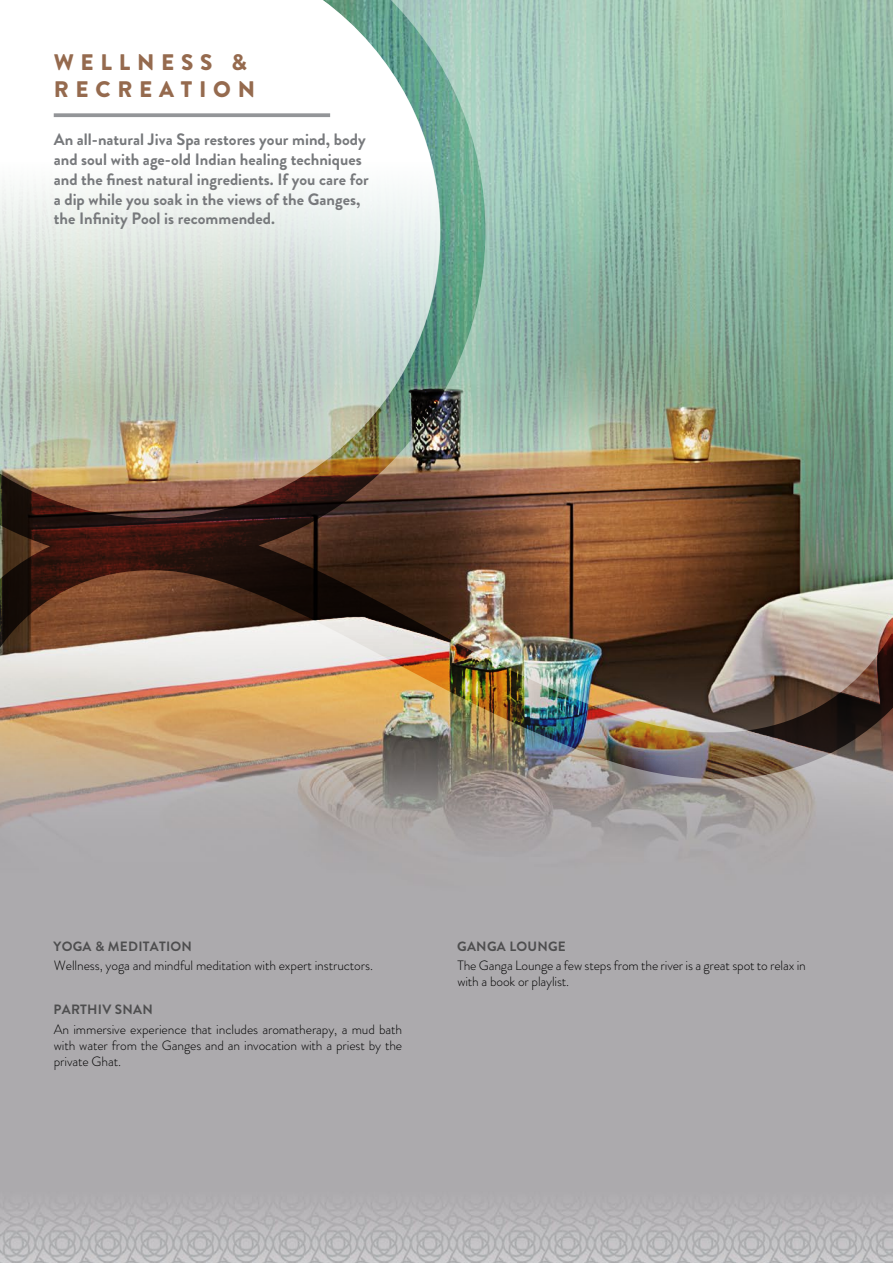
<style>
.page{position:relative;width:893px;height:1263px;background:#fff}
.page>*{position:absolute;margin:0;border:0;box-sizing:border-box;transform-origin:0 0}
.t1{font:900 22.5px/27px "Brandon Grotesque";letter-spacing:.3em;color:#956a4e}
.t2{font:700 16.5px/19.8px "Brandon Grotesque";color:#77797c}
.t3{font:300 13.5px/16.2px "Brandon Grotesque";letter-spacing:-.005em;color:#010101}
.t4{font:700 13.5px "Brandon Grotesque";letter-spacing:.02em;color:#4e4e4f}
</style>
<div class="page">
<img style="left:0;top:779px;width:893px;height:484px">
<img style="left:0;top:0;width:893px;height:779px">
<svg style="left:54px;top:113px;width:276px;height:4px"></svg>
<h1 class="t1" style="left:54px;top:49px;width:203px">WELLNESS &amp;<br>RECREATION</h1>
<p class="t2" style="left:54px;top:130px;width:317px">An all-natural Jiva Spa restores your mind, body and soul with age-old Indian healing techniques and the finest natural ingredients. If you care for a dip while you soak in the views of the Ganges, the Infinity Pool is recommended.</p>
<p class="t4" style="left:54px;top:937px;width:140px">YOGA &amp; MEDITATION</p>
<p class="t3" style="left:54px;top:957px;width:321px">Wellness, yoga and mindful meditation with expert instructors.</p>
<p class="t4" style="left:54px;top:1000px;width:101px">PARTHIV SNAN</p>
<p class="t3" style="left:54px;top:1021px;width:350px;text-align:justify">An immersive experience that includes aromatherapy, a mud bath with water from the Ganges and an invocation with a priest by the private Ghat.</p>
<p class="t4" style="left:457px;top:937px;width:110px">GANGA LOUNGE</p>
<p class="t3" style="left:457px;top:957px;width:350px">The Ganga Lounge a few steps from the river is a great spot to relax in with a book or playlist.</p>
</div>
